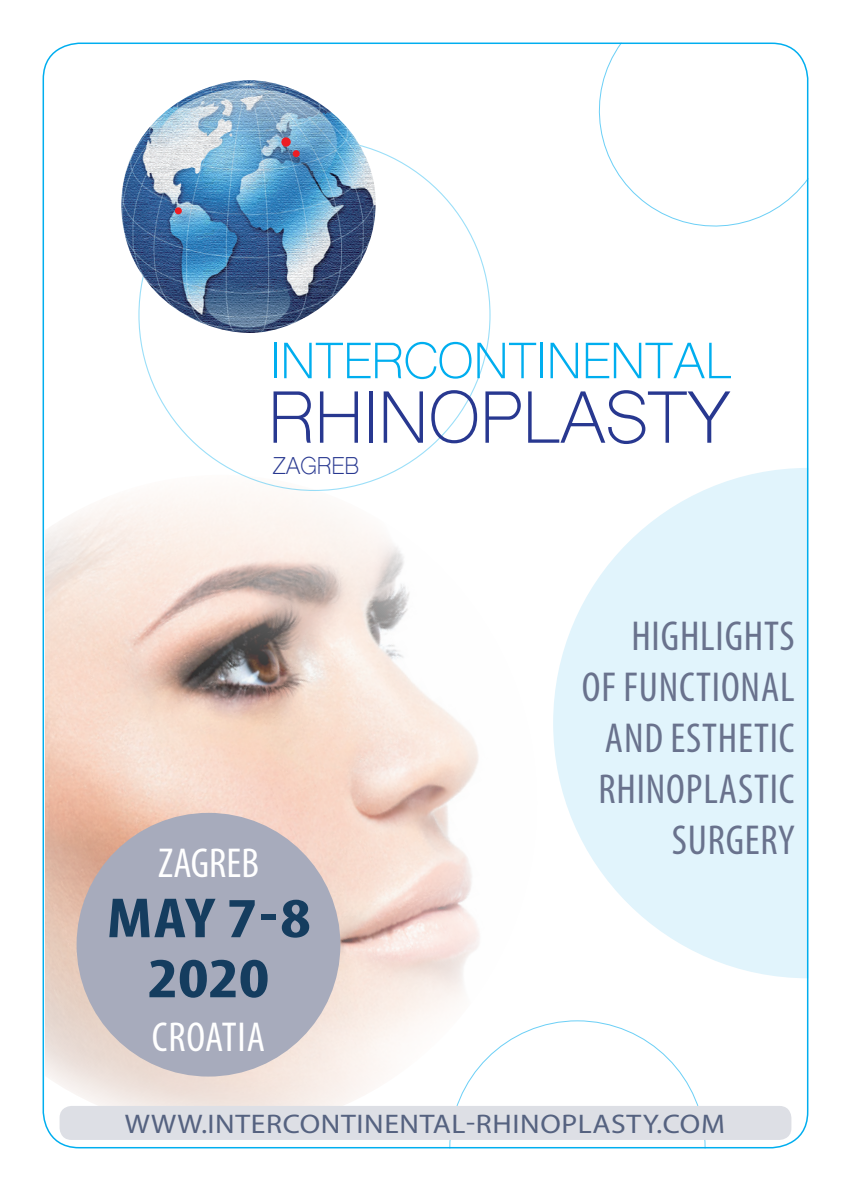
<style>
.page{position:relative;width:851px;height:1191px;background:#fff}
.page>*{position:absolute;margin:0;border:0;box-sizing:border-box;transform-origin:0 0}
.t1{font:700 condensed 57px/60px "Myriad Pro";color:#153d5f;text-align:center;scale:1.25 1}
.t2{font:condensed 42px/51px "Myriad Pro";letter-spacing:.02em;color:#69728d;text-align:right}
.t3{font:condensed 42px "Myriad Pro";letter-spacing:.02em;color:#fff}
.t4{font:condensed 42px "Myriad Pro";color:#fff}
.t5{font:27px "Myriad Pro";letter-spacing:.02em;color:#556280;scale:1.1 1}
.t6{font:23.1px "Shree Dev 0714";color:#283890}
</style>
<div class="page">
<img style="left:42px;top:475px;width:438px;height:656px">
<svg style="left:584px;top:42px;width:225px;height:200px"></svg>
<svg style="left:449px;top:1020px;width:256px;height:129px"></svg>
<svg style="left:273px;top:391px;width:38px;height:52px"></svg>
<svg style="left:320px;top:391px;width:38px;height:52px"></svg>
<hr style="left:369px;top:391px;width:3px;height:52px;background:#283890">
<svg style="left:383px;top:391px;width:40px;height:52px"></svg>
<svg style="left:431px;top:390px;width:46px;height:53px"></svg>
<svg style="left:485px;top:391px;width:35px;height:52px"></svg>
<svg style="left:528px;top:390px;width:202px;height:54px"></svg>
<hr style="left:274px;top:343px;width:2px;height:35px;background:#00aeef">
<svg style="left:284px;top:342px;width:187px;height:37px"></svg>
<svg style="left:477px;top:343px;width:59px;height:35px"></svg>
<hr style="left:540px;top:343px;width:2px;height:35px;background:#00aeef">
<svg style="left:550px;top:343px;width:28px;height:35px"></svg>
<svg style="left:585px;top:343px;width:145px;height:35px"></svg>
<img style="left:121px;top:80px;width:255px;height:254px">
<img style="left:271px;top:127px;width:49px;height:49px">
<svg style="left:281px;top:137px;width:10px;height:10px"></svg>
<img style="left:167px;top:199px;width:37px;height:37px">
<div style="left:175px;top:207px;width:7px;height:7px;background:#ee1d23;border-radius:50%"></div>
<img style="left:285px;top:142px;width:36px;height:37px">
<div style="left:292px;top:150px;width:8px;height:7px;background:#ee1d23;border-radius:50%"></div>
<svg style="left:553px;top:468px;width:252px;height:510px;fill:#e1f4fc"></svg>
<div style="left:60px;top:1106px;width:731px;height:34px;background:#dddfe5;border-radius:12px"></div>
<div style="left:77px;top:813px;width:263px;height:263px;background:#a7abbc;border-radius:50%"></div>
<div style="left:0;top:351px;width:44px;height:726px;background:#fff"></div>
<p class="t6" style="left:273px;top:452px;width:88px">ZAGREB</p>
<p class="t4" style="left:158px;top:837px;width:102px">ZAGREB</p>
<h1 class="t1" style="left:107px;top:887px;width:164px">MAY 7 - 8<br>2020</h1>
<p class="t3" style="left:152px;top:1012px;width:115px">CROATIA</p>
<p class="t2" style="left:582px;top:609px;width:214px">HIGHLIGHTS<br>OF FUNCTIONAL<br>AND ESTHETIC<br>RHINOPLASTIC<br>SURGERY</p>
<p class="t5" style="left:125px;top:1106px;width:547px">WWW.INTERCONTINENTAL-RHINOPLASTY.COM</p>
</div>
